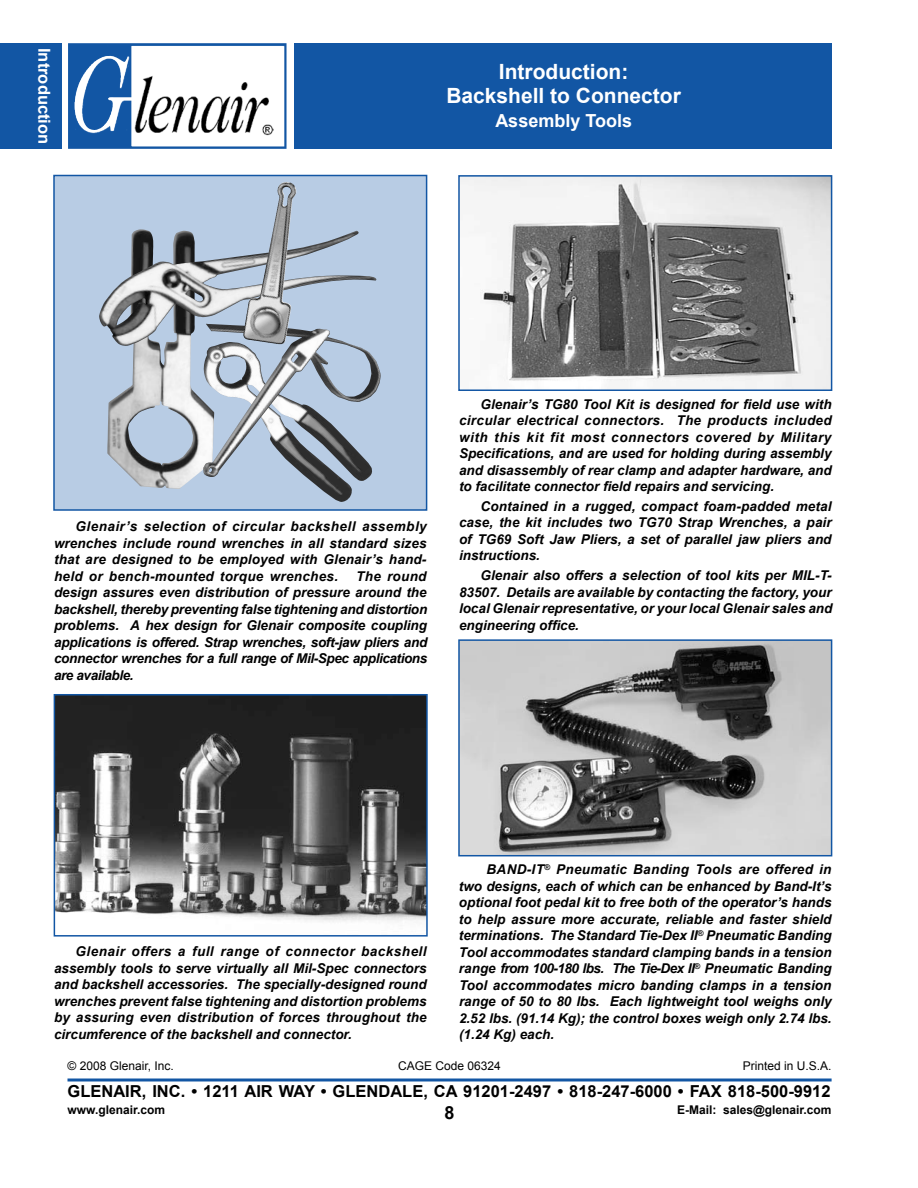
<style>
.page{position:relative;width:918px;height:1188px;background:#fff}
.page>*{position:absolute;margin:0;border:0;box-sizing:border-box;transform-origin:0 0}
.t1{font:700 21px/24px "Arial";color:#fff;text-align:center}
.t2{font:700 18px "Arial";color:#fff}
.t3{font:700 18px "Arial";color:#000}
.t4{font:700 16.5px "Arial";color:#000}
.t5{font:700 16.5px "Arial";color:#fff}
.t6{font:italic 700 13.5px/16.5px "Arial";color:#000;text-align:justify}
.t7{font:12px "Arial";color:#000}
.t8{font:700 12px "Arial";color:#000}
</style>
<div class="page">
<div style="left:294px;top:43px;width:538px;height:106px;background:#1256a4"></div>
<div style="left:0;top:43px;width:61px;height:106px;background:#1256a4"></div>
<img style="left:68px;top:43px;width:219px;height:106px">
<img style="left:134px;top:74px;width:139px;height:63px">
<svg style="left:68px;top:1078px;width:764px;height:4px;background:#4d80ba"></svg>
<div style="left:53px;top:175px;width:374px;height:336px;background:#b8cce4;border:2px solid #1256a4"></div>
<img style="left:57px;top:697px;width:368px;height:225px">
<div style="left:54px;top:694px;width:374px;height:243px;border:2px solid #1256a4"></div>
<img style="left:461px;top:178px;width:368px;height:210px">
<div style="left:458px;top:175px;width:374px;height:216px;border:2px solid #1256a4"></div>
<img style="left:107px;top:346px;width:96px;height:143px">
<img style="left:306px;top:477px;width:63px;height:25px">
<img style="left:99px;top:231px;width:277px;height:115px">
<img style="left:203px;top:324px;width:178px;height:153px">
<img style="left:242px;top:182px;width:55px;height:163px">
<img style="left:461px;top:642px;width:368px;height:211px">
<div style="left:458px;top:639px;width:374px;height:217px;border:2px solid #1256a4"></div>
<p class="t5" style="left:53px;top:48px;width:98px;rotate:90deg">Introduction</p>
<h1 class="t1" style="left:446px;top:59px;width:236px">Introduction:<br>Backshell to Connector</h1>
<h2 class="t2" style="left:495px;top:110px;width:138px">Assembly Tools</h2>
<p class="t6" style="left:54px;top:518px;width:374px;text-indent:22px">Glenair’s selection of circular backshell assembly wrenches include round wrenches in all standard sizes that are designed to be employed with Glenair’s hand&shy;held or bench-mounted torque wrenches.</p>
<p class="t6" style="left:54px;top:568px;width:375px;text-indent:302px">The round design assures even distribution of pressure around the backshell, thereby preventing false tightening and distortion problems. A hex design for Glenair composite coupling applications is offered. Strap wrenches, soft-jaw pliers and connector wrenches for a full range of Mil-Spec applications are available.</p>
<p class="t6" style="left:459px;top:396px;width:374px;text-indent:22px">Glenair’s TG80 Tool Kit is designed for field use with circular electrical connectors. The products included with this kit fit most connectors covered by Military Specifications, and are used for holding during assembly and disassembly of rear clamp and adapter hardware, and to facilitate connector field repairs and servicing.</p>
<p class="t6" style="left:459px;top:498px;width:374px;text-indent:22px">Contained in a rugged, compact foam-padded metal case, the kit includes two TG70 Strap Wrenches, a pair of TG69 Soft Jaw Pliers, a set of parallel jaw pliers and instructions.</p>
<p class="t6" style="left:459px;top:567px;width:375px;text-indent:22px">Glenair also offers a selection of tool kits per MIL-T-83507. Details are available by contacting the factory, your local Glenair representative, or your local Glenair sales and engineering office.</p>
<p class="t6" style="left:54px;top:943px;width:374px;text-indent:22px">Glenair offers a full range of connector backshell assembly tools to serve virtually all Mil-Spec connectors and backshell accessories. The specially-designed round wrenches prevent false tightening and distortion problems by assuring even distribution of forces throughout the circumference of the backshell and connector.</p>
<p class="t6" style="left:459px;top:861px;width:374px;text-indent:28px">BAND-IT<sup>®</sup> Pneumatic Banding Tools are offered in two designs, each of which can be enhanced by Band-It’s optional foot pedal kit to free both of the operator’s hands to help assure more accurate, reliable and faster shield terminations. The Standard Tie-Dex II<sup>®</sup> Pneumatic Banding Tool accommodates standard clamping bands in a tension range from 100-180 lbs. The Tie-Dex II<sup>®</sup> Pneumatic Banding Tool accommodates micro banding clamps in a tension range of 50 to 80 lbs. Each lightweight tool weighs only 2.52 lbs. (91.14 Kg); the control boxes weigh only 2.74 lbs. (1.24 Kg) each.</p>
<p class="t7" style="left:68px;top:1059px;width:108px">© 2008 Glenair, Inc.</p>
<p class="t7" style="left:398px;top:1059px;width:104px">CAGE Code 06324</p>
<p class="t7" style="left:743px;top:1059px;width:90px">Printed in U.S.A.</p>
<p class="t8" style="left:68px;top:1103px;width:99px">www.glenair.com</p>
<h2 class="t3" style="left:445px;top:1103px;width:12px">8</h2>
<p class="t8" style="left:677px;top:1103px;width:156px">E-Mail: sales@glenair.com</p>
<p class="t4" style="left:68px;top:1082px;width:765px">GLENAIR, INC. • 1211 AIR WAY • GLENDALE, CA 91201-2497 • 818-247-6000 • FAX 818-500-9912</p>
</div>
